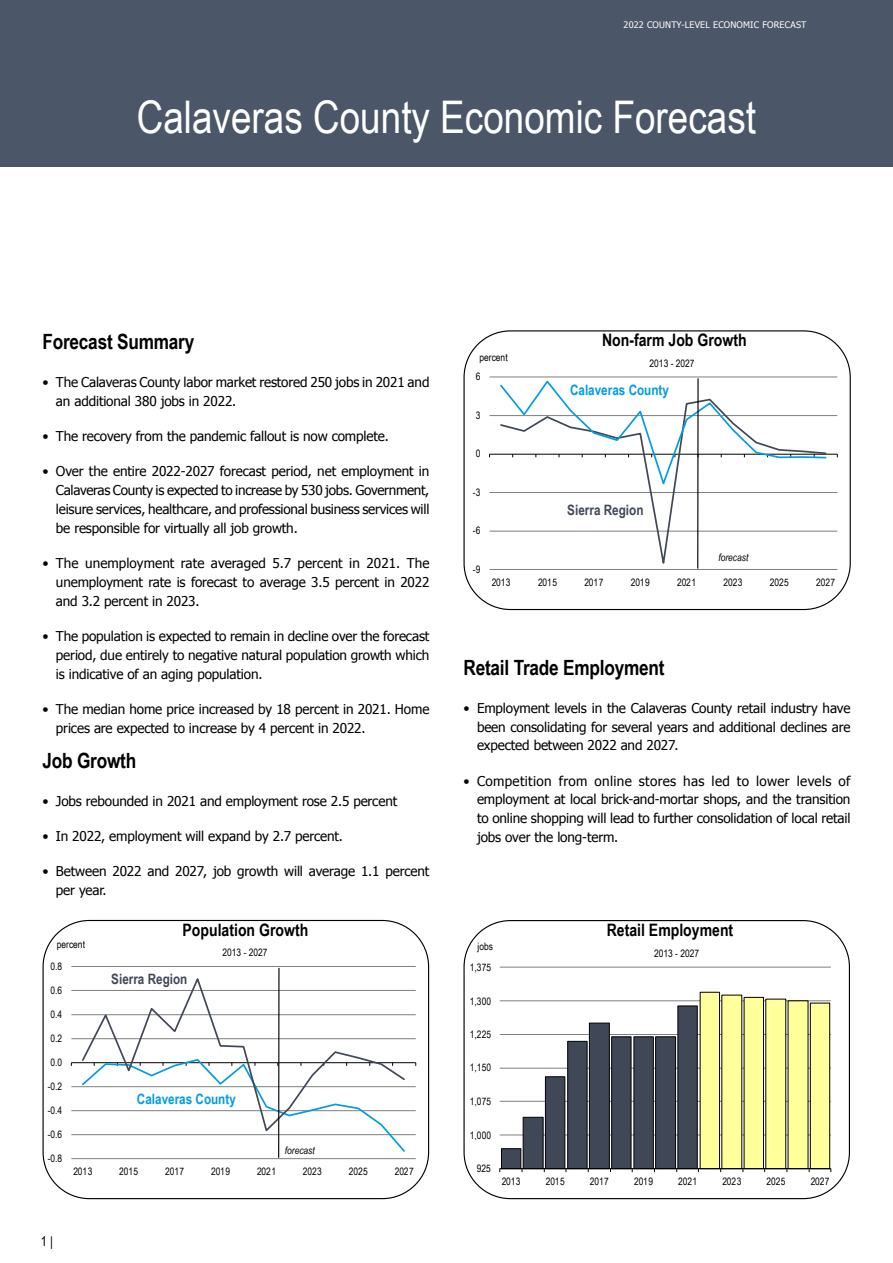
<style>
.page{position:relative;width:893px;height:1263px;background:#fff}
.page>*{position:absolute;margin:0;border:0;box-sizing:border-box;transform-origin:0 0}
.t1{font:45px "Arial Narrow";color:#fff}
.Profile_Subhead_1{font:700 21px "Arial Narrow";letter-spacing:-.01em;color:#000}
.t2{font:700 17.1px "Arial Narrow";color:#000}
.t3{font:700 14.25px "Arial Narrow";color:#009de0}
.t4{font:700 14.25px "Arial Narrow";color:#404756}
.Profile_Body_Text{font:13.5px/18.9px "Tahoma";letter-spacing:-.01em;color:#000;text-align:justify}
.t5{font:13.5px "Arial Narrow";color:#000}
.t6{font:10.35px "Arial Narrow";color:#000}
.t7{font:italic 10.35px "Arial Narrow";color:#000}
.t8{font:9px "Tahoma";letter-spacing:.02em;color:#fff}
</style>
<div class="page">
<div style="left:0;top:0;width:893px;height:167px;background:#4b5768"></div>
<hr style="left:500px;top:1135px;width:331px;height:1px;background:#7f7f7f">
<hr style="left:500px;top:1101px;width:331px;height:1px;background:#7f7f7f">
<hr style="left:500px;top:1068px;width:331px;height:1px;background:#7f7f7f">
<hr style="left:500px;top:1034px;width:331px;height:1px;background:#7f7f7f">
<hr style="left:500px;top:1000px;width:331px;height:1px;background:#7f7f7f">
<hr style="left:500px;top:967px;width:331px;height:1px;background:#7f7f7f">
<div style="left:700px;top:992px;width:19px;height:177px;background:#ffff9b"></div>
<div style="left:700px;top:992px;width:20px;height:177px;border:1px solid #000"></div>
<div style="left:722px;top:995px;width:20px;height:174px;background:#ffff9b"></div>
<div style="left:744px;top:997px;width:19px;height:172px;background:#ffff9b"></div>
<div style="left:744px;top:997px;width:20px;height:172px;border:1px solid #000"></div>
<div style="left:766px;top:999px;width:20px;height:170px;background:#ffff9b"></div>
<div style="left:788px;top:1001px;width:20px;height:168px;background:#ffff9b"></div>
<div style="left:810px;top:1003px;width:20px;height:166px;background:#ffff9b"></div>
<div style="left:810px;top:1003px;width:20px;height:166px;border:1px solid #000"></div>
<hr style="left:500px;top:1168px;width:331px;height:1px;background:#000">
<svg style="left:499px;top:1005px;width:200px;height:167px"></svg>
<hr style="left:71px;top:1158px;width:345px;height:1px;background:#7f7f7f">
<hr style="left:71px;top:1134px;width:345px;height:1px;background:#7f7f7f">
<hr style="left:71px;top:1110px;width:345px;height:1px;background:#7f7f7f">
<hr style="left:71px;top:1086px;width:345px;height:1px;background:#7f7f7f">
<hr style="left:71px;top:1038px;width:345px;height:1px;background:#7f7f7f">
<hr style="left:71px;top:1014px;width:345px;height:1px;background:#7f7f7f">
<hr style="left:71px;top:990px;width:345px;height:1px;background:#7f7f7f">
<hr style="left:71px;top:966px;width:345px;height:1px;background:#7f7f7f">
<hr style="left:71px;top:1062px;width:345px;height:1px;background:#000">
<svg style="left:80px;top:1133px;width:326px;height:19px"></svg>
<svg style="left:80px;top:978px;width:326px;height:155px"></svg>
<hr style="left:278px;top:968px;width:2px;height:190px;background:#000">
<hr style="left:489px;top:569px;width:348px;height:1px;background:#7f7f7f">
<hr style="left:489px;top:531px;width:348px;height:1px;background:#7f7f7f">
<hr style="left:489px;top:492px;width:348px;height:1px;background:#7f7f7f">
<hr style="left:489px;top:415px;width:348px;height:1px;background:#7f7f7f">
<hr style="left:489px;top:377px;width:348px;height:1px;background:#7f7f7f">
<hr style="left:489px;top:454px;width:348px;height:1px;background:#000">
<svg style="left:499px;top:489px;width:328px;height:75px"></svg>
<svg style="left:499px;top:380px;width:328px;height:109px"></svg>
<hr style="left:697px;top:378px;width:2px;height:191px;background:#000">
<p class="t8" style="left:624px;top:19px;width:184px">2022 COUNTY-LEVEL ECONOMIC FORECAST</p>
<h1 class="t1" style="left:137px;top:85px;width:621px">Calaveras County Economic Forecast</h1>
<h1 class="Profile_Subhead_1" style="left:42px;top:326px;width:153px">Forecast Summary</h1>
<p class="Profile_Body_Text" style="left:56px;top:372px;width:375px;text-indent:-14px">• The Calaveras County labor market restored 250 jobs in 2021 and an additional 380 jobs in 2022.</p>
<p class="Profile_Body_Text" style="left:42px;top:426px;width:348px">• The recovery from the pandemic fallout is now complete.</p>
<p class="Profile_Body_Text" style="left:56px;top:461px;width:375px;text-indent:-14px">• Over the entire 2022-2027 forecast period, net employment in Calaveras County is expected to increase by 530 jobs. Government, leisure services, healthcare, and professional business services will be responsible for virtually all job growth.</p>
<p class="Profile_Body_Text" style="left:56px;top:553px;width:375px;text-indent:-14px">• The unemployment rate averaged 5.7 percent in 2021. The unemployment rate is forecast to average 3.5 percent in 2022 and 3.2 percent in 2023.</p>
<p class="Profile_Body_Text" style="left:56px;top:626px;width:375px;text-indent:-14px">• The population is expected to remain in decline over the forecast period, due entirely to negative natural population growth which is indicative of an aging population.</p>
<p class="Profile_Body_Text" style="left:56px;top:699px;width:375px;text-indent:-14px">• The median home price increased by 18 percent in 2021. Home prices are expected to increase by 4 percent in 2022.</p>
<h1 class="Profile_Subhead_1" style="left:42px;top:744px;width:95px">Job Growth</h1>
<p class="Profile_Body_Text" style="left:42px;top:791px;width:356px">• Jobs rebounded in 2021 and employment rose 2.5 percent</p>
<p class="Profile_Body_Text" style="left:42px;top:826px;width:302px">• In 2022, employment will expand by 2.7 percent.</p>
<p class="Profile_Body_Text" style="left:56px;top:861px;width:375px;text-indent:-14px">• Between 2022 and 2027, job growth will average 1.1 percent per year.</p>
<p class="t6" style="left:57px;top:937px;width:30px">percent</p>
<p class="t6" style="left:51px;top:959px;width:13px">0.8</p>
<p class="t6" style="left:51px;top:983px;width:13px">0.6</p>
<p class="t6" style="left:51px;top:1007px;width:13px">0.4</p>
<p class="t6" style="left:51px;top:1030px;width:13px">0.2</p>
<p class="t6" style="left:51px;top:1055px;width:13px">0.0</p>
<p class="t6" style="left:48px;top:1079px;width:16px">-0.2</p>
<p class="t6" style="left:48px;top:1103px;width:16px">-0.4</p>
<p class="t6" style="left:48px;top:1127px;width:16px">-0.6</p>
<p class="t6" style="left:48px;top:1151px;width:16px">-0.8</p>
<p class="t2" style="left:183px;top:917px;width:127px">Population Growth</p>
<p class="t6" style="left:223px;top:945px;width:47px">2013 - 2027</p>
<p class="t4" style="left:111px;top:968px;width:78px">Sierra Region</p>
<p class="t3" style="left:137px;top:1088px;width:100px">Calaveras County</p>
<p class="t7" style="left:285px;top:1144px;width:31px">forecast</p>
<p class="t6" style="left:73px;top:1163px;width:20px">2013</p>
<p class="t6" style="left:119px;top:1163px;width:20px">2015</p>
<p class="t6" style="left:165px;top:1163px;width:20px">2017</p>
<p class="t6" style="left:211px;top:1163px;width:20px">2019</p>
<p class="t6" style="left:257px;top:1163px;width:20px">2021</p>
<p class="t6" style="left:303px;top:1163px;width:20px">2023</p>
<p class="t6" style="left:349px;top:1163px;width:20px">2025</p>
<p class="t6" style="left:395px;top:1163px;width:20px">2027</p>
<p class="t5" style="left:41px;top:1231px;width:14px">1 |</p>
<p class="t6" style="left:479px;top:350px;width:30px">percent</p>
<p class="t6" style="left:476px;top:369px;width:6px">6</p>
<p class="t6" style="left:476px;top:408px;width:6px">3</p>
<p class="t6" style="left:476px;top:446px;width:6px">0</p>
<p class="t6" style="left:473px;top:485px;width:9px">-3</p>
<p class="t6" style="left:473px;top:523px;width:9px">-6</p>
<p class="t6" style="left:473px;top:562px;width:9px">-9</p>
<p class="t2" style="left:602px;top:327px;width:146px">Non-farm Job Growth</p>
<p class="t6" style="left:650px;top:356px;width:47px">2013 - 2027</p>
<p class="t3" style="left:570px;top:379px;width:101px">Calaveras County</p>
<p class="t4" style="left:567px;top:499px;width:78px">Sierra Region</p>
<p class="t7" style="left:718px;top:551px;width:32px">forecast</p>
<p class="t6" style="left:492px;top:574px;width:20px">2013</p>
<p class="t6" style="left:538px;top:574px;width:20px">2015</p>
<p class="t6" style="left:584px;top:574px;width:20px">2017</p>
<p class="t6" style="left:631px;top:574px;width:20px">2019</p>
<p class="t6" style="left:677px;top:574px;width:20px">2021</p>
<p class="t6" style="left:723px;top:574px;width:20px">2023</p>
<p class="t6" style="left:770px;top:574px;width:20px">2025</p>
<p class="t6" style="left:816px;top:574px;width:20px">2027</p>
<h1 class="Profile_Subhead_1" style="left:463px;top:651px;width:203px">Retail Trade Employment</h1>
<p class="Profile_Body_Text" style="left:477px;top:698px;width:375px;text-indent:-14px">• Employment levels in the Calaveras County retail industry have been consolidating for several years and additional declines are expected between 2022 and 2027.</p>
<p class="Profile_Body_Text" style="left:477px;top:770px;width:375px;text-indent:-14px">• Competition from online stores has led to lower levels of employment at local brick-and-mortar shops, and the transition to online shopping will lead to further consolidation of local retail jobs over the long-term.</p>
<p class="t6" style="left:478px;top:939px;width:17px">jobs</p>
<p class="t6" style="left:470px;top:959px;width:23px">1,375</p>
<p class="t2" style="left:607px;top:917px;width:128px">Retail Employment</p>
<p class="t6" style="left:654px;top:946px;width:46px">2013 - 2027</p>
<p class="t6" style="left:470px;top:993px;width:23px">1,300</p>
<p class="t6" style="left:470px;top:1027px;width:23px">1,225</p>
<p class="t6" style="left:470px;top:1060px;width:23px">1,150</p>
<p class="t6" style="left:470px;top:1094px;width:23px">1,075</p>
<p class="t6" style="left:470px;top:1127px;width:23px">1,000</p>
<p class="t6" style="left:477px;top:1161px;width:15px">925</p>
<p class="t6" style="left:502px;top:1174px;width:20px">2013</p>
<p class="t6" style="left:546px;top:1174px;width:20px">2015</p>
<p class="t6" style="left:590px;top:1174px;width:20px">2017</p>
<p class="t6" style="left:634px;top:1174px;width:20px">2019</p>
<p class="t6" style="left:678px;top:1174px;width:20px">2021</p>
<p class="t6" style="left:722px;top:1174px;width:20px">2023</p>
<p class="t6" style="left:767px;top:1174px;width:20px">2025</p>
<p class="t6" style="left:811px;top:1174px;width:20px">2027</p>
</div>
